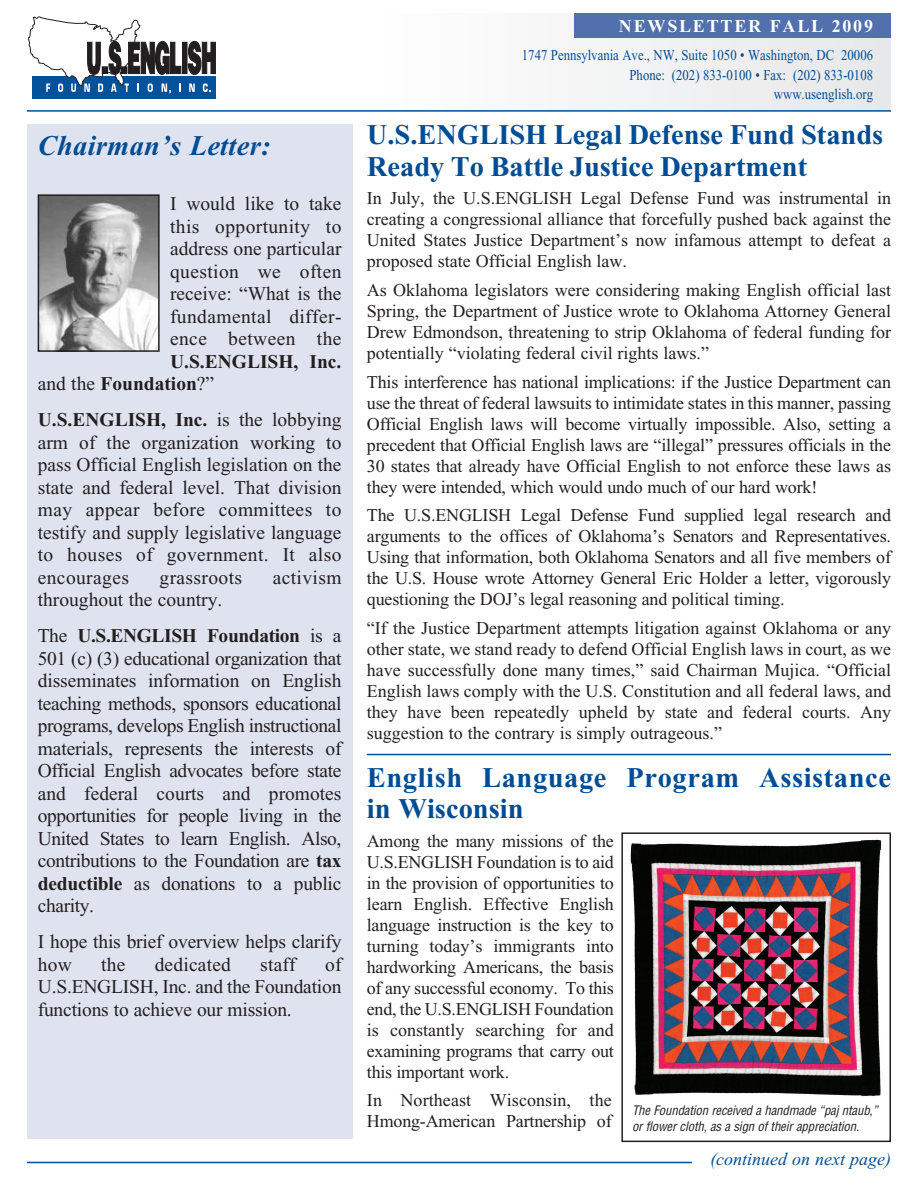
<style>
.page{position:relative;width:918px;height:1188px;background:#fff}
.page>*{position:absolute;margin:0;border:0;box-sizing:border-box;transform-origin:0 0}
.t1{font:700 28.5px/31.5px "Times New Roman";color:#014d95}
.t2{font:700 28.5px/31.5px "Times New Roman";letter-spacing:.02em;color:#014d95}
.t3{font:italic 700 28.5px "Times New Roman";letter-spacing:.01em;color:#014d95}
.t4{font:19.5px/22.5px "Times New Roman";color:#231f20;text-align:justify}
.t5{font:700 19.5px/22.5px "Times New Roman";color:#231f20}
.t6{font:19.5px "Times New Roman";letter-spacing:.02em;color:#231f20}
.t7{font:18px/21px "Times New Roman";color:#231f20;text-align:justify}
.t8{font:italic 18px "Times New Roman";color:#014d95}
.t9{font:700 18px "Times New Roman";letter-spacing:.1em;color:#fff}
.t10{font:15px/19.5px "Times New Roman";color:#014d95;text-align:right;scale:.85 1}
.t11{font:italic condensed 12.75px/15.3px "Helvetica";letter-spacing:-.01em;color:#231f20}
.s1{font-weight:400}
.s2{font-weight:700}
</style>
<div class="page">
<div style="left:32px;top:76px;width:184px;height:23px;background:#01529a"></div>
<svg style="left:28px;top:17px;width:188px;height:76px"></svg>
<div style="left:373px;top:14px;width:518px;height:97px;background:#f4f5f5"></div>
<hr style="left:367px;top:754px;width:524px;height:1px;background:#014d95">
<hr style="left:27px;top:110px;width:864px;height:2px;background:#014d95">
<hr style="left:27px;top:1162px;width:665px;height:1px;background:#014d95">
<div style="left:574px;top:14px;width:317px;height:24px;background:#5170ad"></div>
<div style="left:27px;top:124px;width:325px;height:1015px;background:#dfe3f0"></div>
<img style="left:41px;top:197px;width:116px;height:152px">
<div style="left:38px;top:194px;width:122px;height:158px;border:2px solid #231f20"></div>
<img style="left:630px;top:839px;width:252px;height:258px">
<div style="left:621px;top:832px;width:270px;height:310px;border:2px solid #231f20"></div>
<h1 class="t3" style="left:38px;top:137px;width:234px">Chairman’s Letter:</h1>
<p class="t4" style="left:170px;top:194px;width:173px">I would like to take this opportunity to address one particular question we often receive: “What is the fundamental differ&shy;ence between the</p>
<p class="t5" style="left:38px;top:352px;width:305px;text-indent:132px">U.S.ENGLISH, Inc. <span class="s1">and the</span> Foundation<span class="s1">?”</span></p>
<p class="t4" style="left:38px;top:410px;width:305px"><span class="s2">U.S.ENGLISH, Inc.</span> is the lobbying arm of the organization working to pass Official English legislation on the state and federal level. That division may appear before committees to testify and supply legislative language to houses of government. It also encourages</p>
<p class="t6" style="left:160px;top:570px;width:84px">grassroots</p>
<p class="t6" style="left:273px;top:570px;width:70px">activism</p>
<p class="t4" style="left:38px;top:584px;width:305px;line-height:36px">throughout the country.<br>The <span class="s2">U.S.ENGLISH Foundation</span> is a</p>
<p class="t4" style="left:38px;top:649px;width:305px">501 (c) (3) educational organization that disseminates information on English teaching methods, sponsors educational programs, develops English instructional materials, represents the interests of Official English advocates before state and federal courts and promotes opportunities for people living in the United States to learn English. Also, contributions to the Foundation are <span class="s2">tax deductible</span> as donations to a public charity.</p>
<p class="t4" style="left:38px;top:932px;width:305px">I hope this brief overview helps clarify how</p>
<p class="t4" style="left:38px;top:955px;width:305px;text-indent:287px">of U.S.ENGLISH, Inc. and the Foundation functions to achieve our mission.</p>
<p class="t4" style="left:101px;top:955px;width:26px">the</p>
<p class="t4" style="left:155px;top:955px;width:78px">dedicated</p>
<p class="t4" style="left:260px;top:955px;width:37px">staff</p>
<p class="t9" style="left:619px;top:20px;width:256px">NEWSLETTER FALL 2009</p>
<p class="t10" style="left:522px;top:47px;width:415px">1747 Pennsylvania Ave., NW, Suite 1050 • Washington, DC 20006<br>Phone: (202) 833-0100 • Fax: (202) 833-0108<br>www.usenglish.org</p>
<h1 class="t1" style="left:367px;top:122px;width:518px">U.S.ENGLISH Legal Defense Fund Stands<br>Ready To Battle Justice Department</h1>
<p class="t7" style="left:367px;top:190px;width:526px">In July, the U.S.ENGLISH Legal Defense Fund was instrumental in creating a congressional alliance that forcefully pushed back against the United States Justice Department’s now infamous attempt to defeat a proposed state Official English law.</p>
<p class="t7" style="left:367px;top:281px;width:526px">As Oklahoma legislators were considering making English official last Spring, the Department of Justice wrote to Oklahoma Attorney General Drew Edmondson, threatening to strip Oklahoma of federal funding for potentially “violating federal civil rights laws.”</p>
<p class="t7" style="left:367px;top:373px;width:526px">This interference has national implications: if the Justice Department can use the threat of federal lawsuits to intimidate states in this manner, passing Official English laws will become virtually impossible. Also, setting a precedent that Official English laws are “illegal” pressures officials in the 30 states that already have Official English to not enforce these laws as they were intended, which would undo much of our hard work!</p>
<p class="t7" style="left:367px;top:506px;width:526px">The U.S.ENGLISH Legal Defense Fund supplied legal research and arguments to the offices of Oklahoma’s Senators and Representatives.<br>Using that information, both Oklahoma Senators and all five members of the U.S. House wrote Attorney General Eric Holder a letter, vigorously questioning the DOJ’s legal reasoning and political timing.</p>
<p class="t7" style="left:367px;top:619px;width:526px">“If the Justice Department attempts litigation against Oklahoma or any other state, we stand ready to defend Official English laws in court, as we have successfully done many times,” said Chairman Mujica. “Official English laws comply with the U.S. Constitution and all federal laws, and they have been repeatedly upheld by state and federal courts. Any suggestion to the contrary is simply outrageous.”</p>
<h1 class="t2" style="left:367px;top:765px;width:526px">English Language Program Assistance in Wisconsin</h1>
<p class="t7" style="left:367px;top:832px;width:249px">Among the many missions of the U.S.ENGLISH Foundation is to aid in the provision of opportunities to learn English. Effective English language instruction is the key to turning today’s immigrants into hardworking Americans, the basis of any successful economy. To this end, the U.S.ENGLISH Foundation is constantly searching for and examining programs that carry out this important work.</p>
<p class="t7" style="left:367px;top:1092px;width:246px">In Northeast Wisconsin, the<br>Hmong-American Partnership of</p>
<p class="t8" style="left:710px;top:1152px;width:182px">(continued on next page)</p>
<p class="t11" style="left:632px;top:1104px;width:247px">The Foundation received a handmade “paj ntaub,” or flower cloth, as a sign of their appreciation.</p>
</div>
